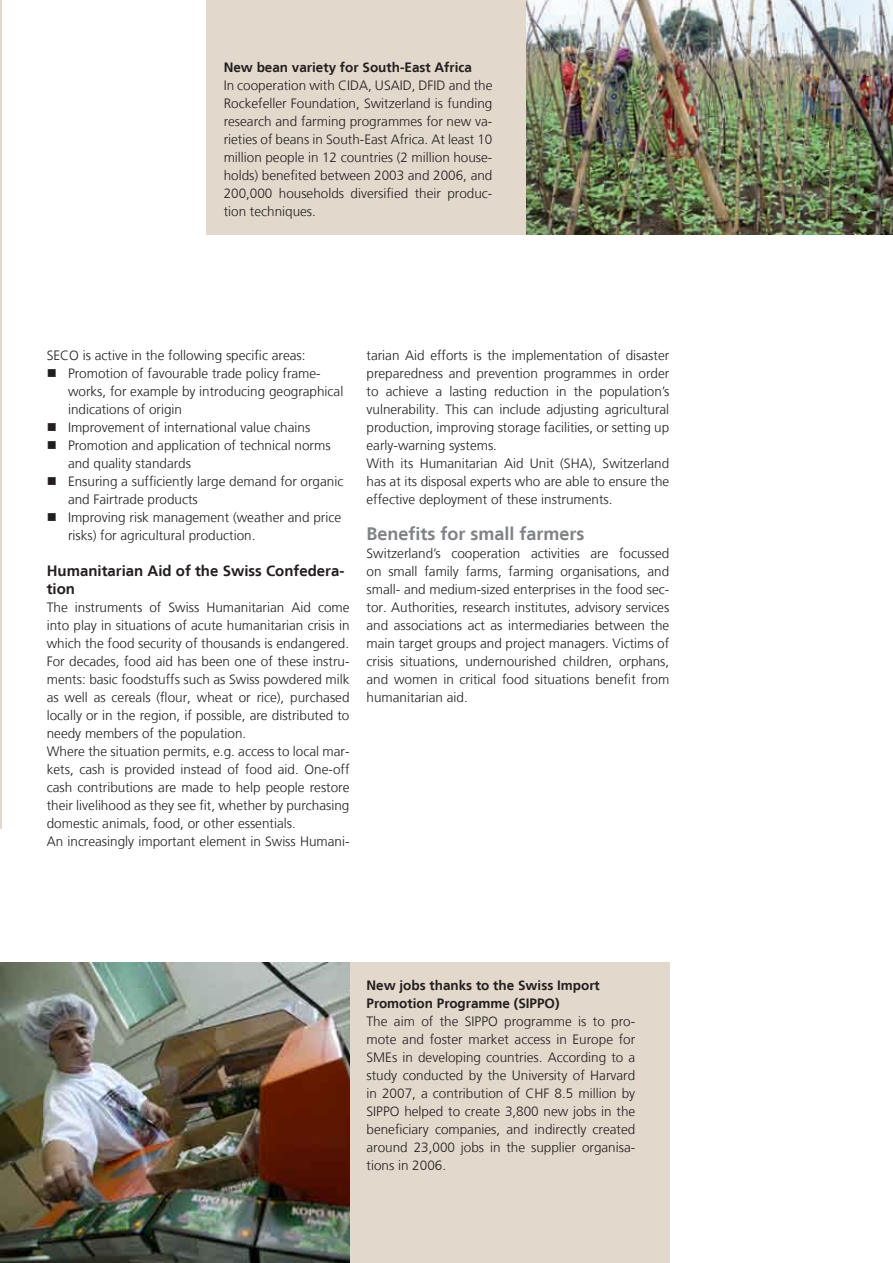
<style>
.page{position:relative;width:893px;height:1263px;background:#fff}
.page>*{position:absolute;margin:0;border:0;box-sizing:border-box;transform-origin:0 0}
._3_Zwischentitel_12p{font:700 18px "Frutiger LT";color:#808285}
._3_Zwischentitel_10p{font:700 15px/18px "Frutiger LT";color:#231f20}
._4_Lauftext_9pt{font:300 13.5px/18px "Frutiger LT";color:#231f20;text-align:justify}
._5_Liste_Square{font:300 13.5px/18px "Frutiger LT";color:#231f20}
._4_Lauftext_9pt-2{font:700 13.5px/18px "Frutiger LT";color:#231f20}
</style>
<div class="page">
<div style="left:47px;top:962px;width:622px;height:301px;background:#e3d8cc"></div>
<div style="left:207px;top:0;width:686px;height:234px;background:#e3d8cc"></div>
<hr style="left:0;top:0;width:1px;height:828px;background:#e3d8cc">
<img style="left:526px;top:0;width:367px;height:234px">
<img style="left:0;top:962px;width:350px;height:301px">
<p class="_4_Lauftext_9pt-2" style="left:224px;top:58px;width:250px">New bean variety for South-East Africa</p>
<p class="_4_Lauftext_9pt" style="left:224px;top:77px;width:270px">In cooperation with CIDA, USAID, DFID and the Rockefeller Foundation, Switzerland is funding research and farming programmes for new va&shy;rieties of beans in South-East Africa. At least 10 million people in 12 countries (2 million house&shy;holds) benefited between 2003 and 2006, and 200,000 households diversified their produc&shy;tion techniques.</p>
<p class="_4_Lauftext_9pt" style="left:47px;top:347px;width:260px">SECO is active in the following specific areas:</p>
<p class="_5_Liste_Square" style="left:68px;top:365px;width:277px">Promotion of favourable trade policy frame&shy;works, for example by introducing geographical indications of origin</p>
<p class="_5_Liste_Square" style="left:68px;top:419px;width:244px">Improvement of international value chains</p>
<p class="_5_Liste_Square" style="left:68px;top:437px;width:264px">Promotion and application of technical norms and quality standards</p>
<p class="_5_Liste_Square" style="left:68px;top:473px;width:277px">Ensuring a sufficiently large demand for organic and Fairtrade products</p>
<p class="_5_Liste_Square" style="left:68px;top:509px;width:275px">Improving risk management (weather and price risks) for agricultural production.</p>
<p class="_3_Zwischentitel_10p" style="left:47px;top:562px;width:299px">Humanitarian Aid of the Swiss Confedera&shy;tion</p>
<p class="_4_Lauftext_9pt" style="left:47px;top:599px;width:304px">The instruments of Swiss Humanitarian Aid come into play in situations of acute humanitarian crisis in which the food security of thousands is endangered.</p>
<p class="_4_Lauftext_9pt" style="left:47px;top:653px;width:304px">For decades, food aid has been one of these instru&shy;ments: basic foodstuffs such as Swiss powdered milk as well as cereals (flour, wheat or rice), purchased locally or in the region, if possible, are distributed to needy members of the population.</p>
<p class="_4_Lauftext_9pt" style="left:47px;top:743px;width:304px">Where the situation permits, e.g. access to local mar&shy;kets, cash is provided instead of food aid. One-off cash contributions are made to help people restore their livelihood as they see fit, whether by purchasing domestic animals, food, or other essentials.</p>
<p class="_4_Lauftext_9pt" style="left:47px;top:833px;width:304px">An increasingly important element in Swiss Humani-</p>
<p class="_4_Lauftext_9pt" style="left:367px;top:347px;width:304px">tarian Aid efforts is the implementation of disaster preparedness and prevention programmes in order to achieve a lasting reduction in the population’s vulnerability. This can include adjusting agricultural production, improving storage facilities, or setting up early-warning systems.</p>
<p class="_4_Lauftext_9pt" style="left:367px;top:455px;width:304px">With its Humanitarian Aid Unit (SHA), Switzerland has at its disposal experts who are able to ensure the effective deployment of these instruments.</p>
<p class="_3_Zwischentitel_12p" style="left:367px;top:523px;width:220px">Benefits for small farmers</p>
<p class="_4_Lauftext_9pt" style="left:367px;top:545px;width:304px">Switzerland’s cooperation activities are focussed on small family farms, farming organisations, and small- and medium-sized enterprises in the food sec&shy;tor. Authorities, research institutes, advisory services and associations act as intermediaries between the main target groups and project managers. Victims of crisis situations, undernourished children, orphans, and women in critical food situations benefit from humanitarian aid.</p>
<p class="_4_Lauftext_9pt-2" style="left:367px;top:976px;width:235px">New jobs thanks to the Swiss Import<br>Promotion Programme (SIPPO)</p>
<p class="_4_Lauftext_9pt" style="left:367px;top:1013px;width:270px">The aim of the SIPPO programme is to pro&shy;mote and foster market access in Europe for SMEs in developing countries. According to a study conducted by the University of Harvard in 2007, a contribution of CHF 8.5 million by SIPPO helped to create 3,800 new jobs in the beneficiary companies, and indirectly created around 23,000 jobs in the supplier organisa&shy;tions in 2006.</p>
</div>
